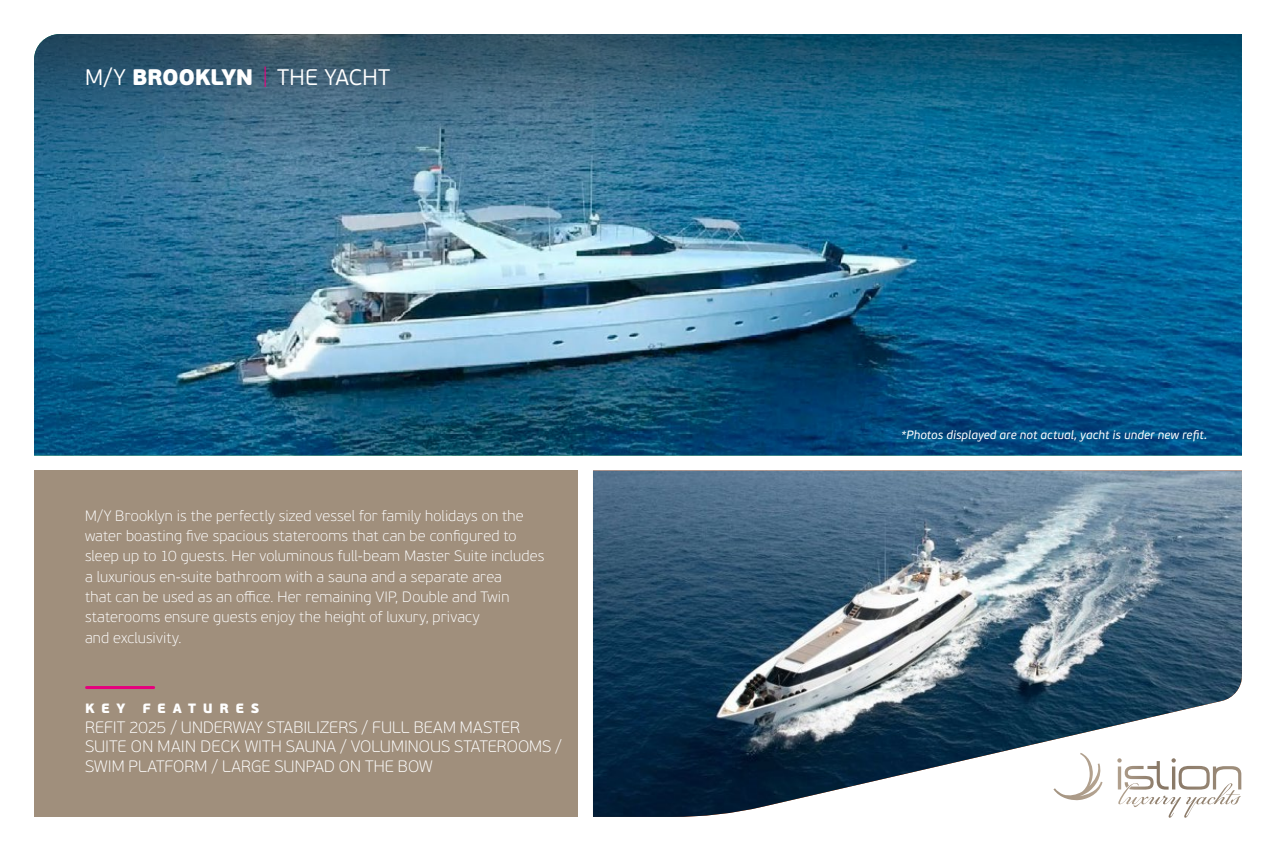
<style>
.page{position:relative;width:1276px;height:851px;background:#fff}
.page>*{position:absolute;margin:0;border:0;box-sizing:border-box;transform-origin:0 0}
.t1{font:300 22.5px "PF Beau Sans Pro";letter-spacing:.015em;color:#fff}
.t2{font:100 16.5px/19.5px "PF Beau Sans Pro";color:#fff}
.t3{font:100 15px/20.2px "PF Beau Sans Pro";letter-spacing:.01em;color:#fff}
.t4{font:900 13.5px "PF Beau Sans Pro";letter-spacing:.5em;color:#fff}
.t5{font:italic 12px "PF Beau Sans Pro";letter-spacing:.01em;color:#fff}
.s1{font-weight:900}
.s2{font-weight:100;color:#e6007d}
</style>
<div class="page">
<div style="left:34px;top:470px;width:544px;height:346px;background:#a08f7c"></div>
<img style="left:593px;top:470px;width:649px;height:346px">
<img style="left:34px;top:230px;width:1208px;height:225px">
<hr style="left:87px;top:686px;width:67px;height:3px;background:#e6007d">
<svg style="left:34px;top:34px;width:1208px;height:196px;background:#276c8f"></svg>
<h1 class="t1" style="left:85px;top:64px;width:307px">M/Y <span class="s1">BROOKLYN</span> <span class="s2">|</span> THE YACHT</h1>
<p class="t3" style="left:85px;top:505px;width:461px">M/Y Brooklyn is the perfectly sized vessel for family holidays on the water boasting five spacious staterooms that can be configured to sleep up to 10 guests. Her voluminous full-beam Master Suite includes a luxurious en-suite bathroom with a sauna and a separate area<br>that can be used as an office. Her remaining VIP, Double and Twin staterooms ensure guests enjoy the height of luxury, privacy<br>and exclusivity.</p>
<p class="t4" style="left:85px;top:699px;width:176px">KEY FEATURES</p>
<p class="t2" style="left:85px;top:717px;width:478px">REFIT 2025 / UNDERWAY STABILIZERS / FULL BEAM MASTER<br>SUITE ON MAIN DECK WITH SAUNA / VOLUMINΟUS STATEROOMS /<br>SWIM PLATFORM / LARGE SUNPAD ON THE BOW</p>
<p class="t5" style="left:901px;top:427px;width:308px">*Photos displayed are not actual, yacht is under new refit.</p>
</div>
